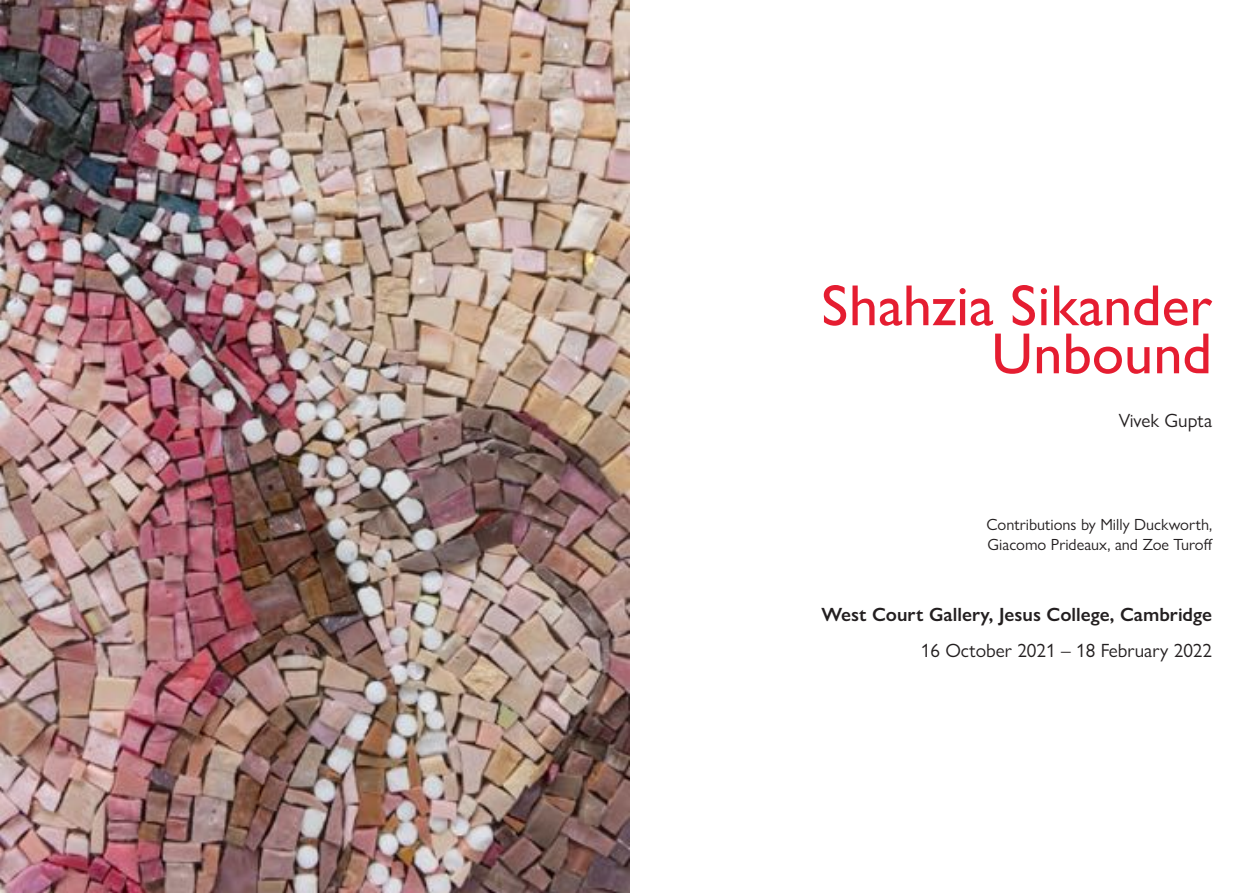
<style>
.page{position:relative;width:1259px;height:893px;background:#fff}
.page>*{position:absolute;margin:0;border:0;box-sizing:border-box;transform-origin:0 0}
.t1{font:500 58.2px/48px "Gill Sans Nova";color:#e51d31;text-align:right}
.t2{font:600 19.2px "Gill Sans Nova";color:#231f20}
.t3{font:19.2px "Gill Sans Nova";color:#231f20}
.t4{font:16.2px/19.5px "Gill Sans Nova";color:#231f20}
</style>
<div class="page">
<img style="left:0;top:0;width:629px;height:893px">
<h1 class="t1" style="left:821px;top:281px;width:393px">Shahzia Sikander<br>Unbound</h1>
<p class="t3" style="left:1119px;top:409px;width:95px">Vivek Gupta</p>
<p class="t4" style="left:986px;top:515px;width:228px">Contributions by Milly Duckworth,<br>Giacomo Prideaux, and Zoe Turoff</p>
<p class="t2" style="left:821px;top:603px;width:392px">West Court Gallery, Jesus College, Cambridge</p>
<p class="t3" style="left:920px;top:638px;width:293px">16 October 2021 – 18 February 2022</p>
</div>
